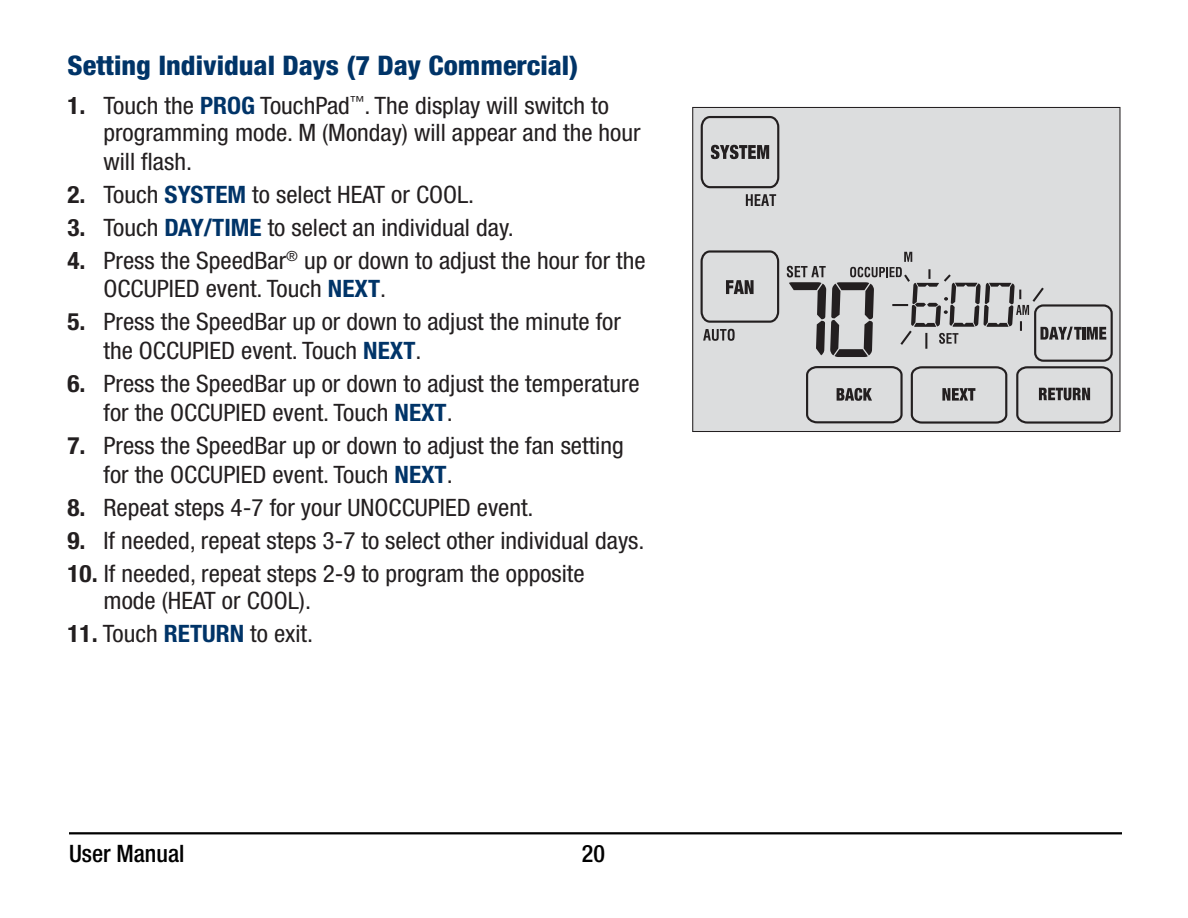
<style>
.page{position:relative;width:1188px;height:918px;background:#fff}
.page>*{position:absolute;margin:0;border:0;box-sizing:border-box;transform-origin:0 0}
.t1{font:800 condensed 27px "Helvetica Neue LT Std";color:#003468;scale:1.05 1}
.t2{font:condensed 24px/28.8px "Helvetica Neue LT Std";color:#231f20;scale:1.05 1}
.t3{font:500 condensed 24px "Helvetica Neue LT Std";color:#000}
.s1{font-weight:700}
.s2{font-weight:700;color:#003468}
</style>
<div class="page">
<div style="left:693px;top:107px;width:427px;height:325px;background:#dcddde"></div>
<div style="left:692px;top:107px;width:428px;height:325px;border:1px solid #231f20"></div>
<svg style="left:700px;top:116px;width:413px;height:308px"></svg>
<svg style="left:787px;top:252px;width:319px;height:105px"></svg>
<div style="left:1034px;top:304px;width:79px;height:58px;border:2px solid #231f20;border-radius:8px"></div>
<hr style="left:69px;top:832px;width:1053px;height:2px;background:#000">
<p class="t1" style="left:68px;top:48px;width:488px">Setting Individual Days (7 Day Commercial)</p>
<p class="t2" style="left:104px;top:91px;width:513px;line-height:27.9px;text-indent:-36px"><span class="s1">1.</span> Touch the <span class="s2">PROG</span> TouchPad<sup>™</sup>. The display will switch to programming mode. M (Monday) will appear and the hour will flash.</p>
<p class="t2" style="left:67px;top:180px;width:389px"><span class="s1">2.</span> Touch <span class="s2">SYSTEM</span> to select HEAT or COOL.</p>
<p class="t2" style="left:67px;top:213px;width:427px"><span class="s1">3.</span> Touch <span class="s2">DAY/TIME</span> to select an individual day.</p>
<p class="t2" style="left:104px;top:246px;width:518px;text-indent:-36px"><span class="s1">4.</span> Press the SpeedBar<sup>®</sup> up or down to adjust the hour for the<br>OCCUPIED event. Touch <span class="s2">NEXT</span>.</p>
<p class="t2" style="left:104px;top:307px;width:494px;text-indent:-36px"><span class="s1">5.</span> Press the SpeedBar up or down to adjust the minute for the OCCUPIED event. Touch <span class="s2">NEXT</span>.</p>
<p class="t2" style="left:104px;top:369px;width:512px;text-indent:-36px"><span class="s1">6.</span> Press the SpeedBar up or down to adjust the temperature for the OCCUPIED event. Touch <span class="s2">NEXT</span>.</p>
<p class="t2" style="left:104px;top:431px;width:497px;text-indent:-36px"><span class="s1">7.</span> Press the SpeedBar up or down to adjust the fan setting for the OCCUPIED event. Touch <span class="s2">NEXT</span>.</p>
<p class="t2" style="left:67px;top:493px;width:445px"><span class="s1">8.</span> Repeat steps 4-7 for your UNOCCUPIED event.</p>
<p class="t2" style="left:67px;top:526px;width:551px"><span class="s1">9.</span> If needed, repeat steps 3-7 to select other individual days.</p>
<p class="t2" style="left:104px;top:560px;width:460px;line-height:27px;text-indent:-36px"><span class="s1">10.</span> If needed, repeat steps 2-9 to program the opposite mode (HEAT or COOL).</p>
<p class="t2" style="left:67px;top:619px;width:235px"><span class="s1">11.</span> Touch <span class="s2">RETURN</span> to exit.</p>
<p class="t3" style="left:69px;top:839px;width:117px">User Manual</p>
<p class="t3" style="left:582px;top:839px;width:25px">20</p>
</div>
